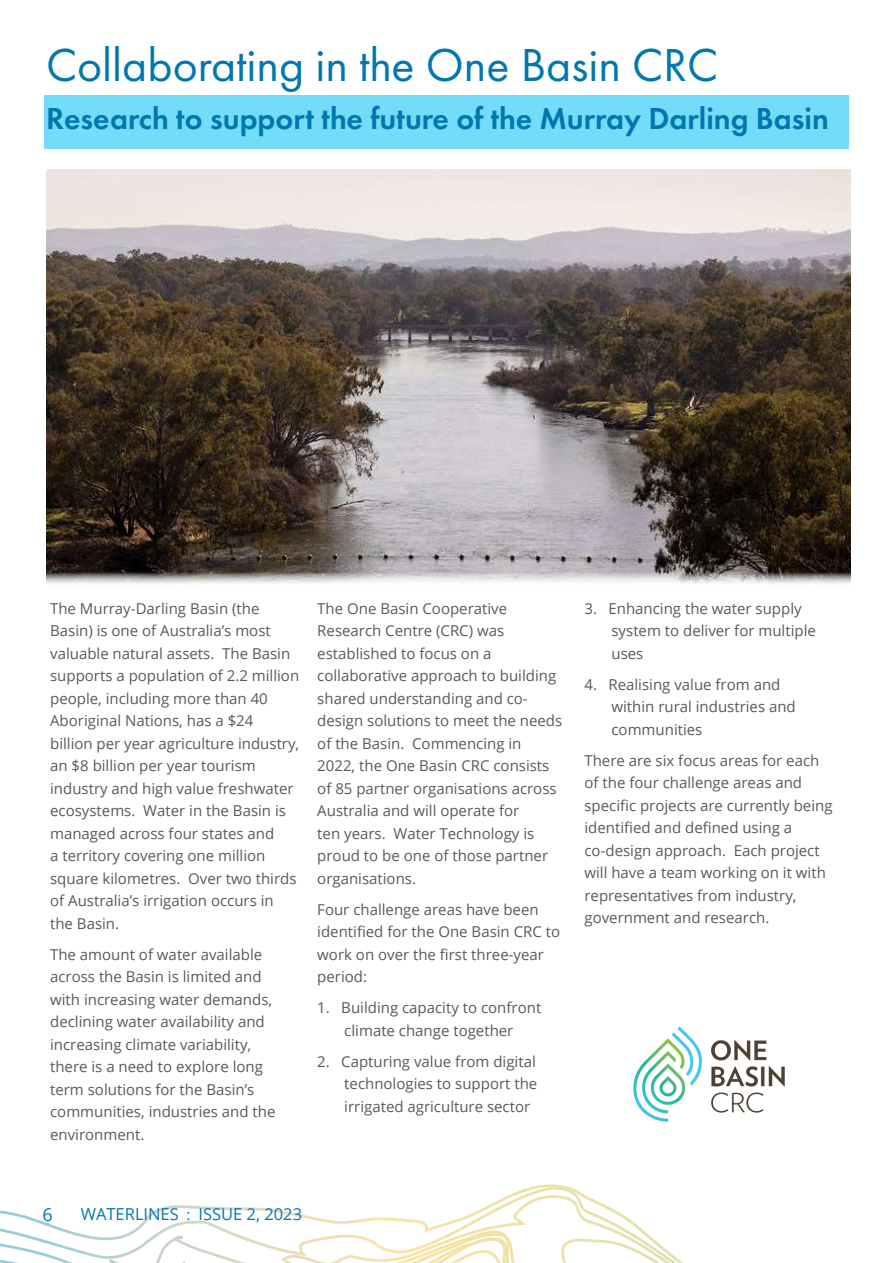
<style>
.page{position:relative;width:893px;height:1263px;background:#fff}
.page>*{position:absolute;margin:0;border:0;box-sizing:border-box;transform-origin:0 0}
.t1{font:48px "Futura PT";color:#0078ae}
.t2{font:600 31.5px "Futura PT";color:#0078ae}
.t3{font:18px "Open Sans";color:#0078ae}
.t4{font:16.5px "Open Sans";color:#0078ae}
.t5{font:15px/22.5px "Open Sans";color:#58595b}
.s1{font-size:15px}
</style>
<div class="page">
<div style="left:45px;top:96px;width:804px;height:53px;background:#73dcf8"></div>
<img style="left:633px;top:1026px;width:152px;height:96px">
<img style="left:46px;top:170px;width:804px;height:414px">
<svg style="left:0;top:1184px;width:639px;height:43px"></svg>
<svg style="left:0;top:1227px;width:683px;height:36px"></svg>
<h1 class="t1" style="left:46px;top:45px;width:674px">Collaborating in the One Basin CRC</h1>
<h2 class="t2" style="left:46px;top:105px;width:784px">Research to support the future of the Murray Darling Basin</h2>
<p class="t5" style="left:50px;top:597px;width:251px">The Murray-Darling Basin (the<br>Basin) is one of Australia’s most valuable natural assets. The Basin supports a population of 2.2 million people, including more than 40<br>Aboriginal Nations, has a $24 billion per year agriculture industry, an $8 billion per year tourism industry and high value freshwater ecosystems. Water in the Basin is managed across four states and<br>a territory covering one million square kilometres. Over two thirds of Australia’s irrigation occurs in the Basin.</p>
<p class="t5" style="left:50px;top:943px;width:227px">The amount of water available across the Basin is limited and with increasing water demands, declining water availability and increasing climate variability, there is a need to explore long term solutions for the Basin’s communities, industries and the environment.</p>
<p class="t5" style="left:317px;top:597px;width:246px">The One Basin Cooperative<br>Research Centre (CRC) was established to focus on a collaborative approach to building shared understanding and co&shy;design solutions to meet the needs of the Basin. Commencing in<br>2022, the One Basin CRC consists of 85 partner organisations across<br>Australia and will operate for<br>ten years. Water Technology is proud to be one of those partner organisations.</p>
<p class="t5" style="left:317px;top:898px;width:244px">Four challenge areas have been identi昀椀ed for the One Basin CRC to work on over the 昀椀rst three-year period:</p>
<p class="t5" style="left:317px;top:996px;width:225px;text-align:center">1. Building capacity to confront climate change together</p>
<p class="t5" style="left:344px;top:1050px;width:194px;text-align:justify;text-indent:-27px">2. Capturing value from digital technologies to support the irrigated agriculture sector</p>
<p class="t5" style="left:611px;top:597px;width:206px;text-indent:-27px">3. Enhancing the water supply system to deliver for multiple uses</p>
<p class="t5" style="left:611px;top:673px;width:186px;text-indent:-27px">4. Realising value from and within rural industries and communities</p>
<p class="t5" style="left:584px;top:749px;width:250px">There are six focus areas for each of the four challenge areas and speci昀椀c projects are currently being identi昀椀ed and de昀椀ned using a co-design approach. Each project will have a team working on it with representatives from industry, government and research.</p>
<p class="t3" style="left:43px;top:1207px;width:12px">6</p>
<p class="t4" style="left:81px;top:1208px;width:223px">WATERLINES <span class="s1">:</span> ISSUE 2, 2023</p>
</div>
